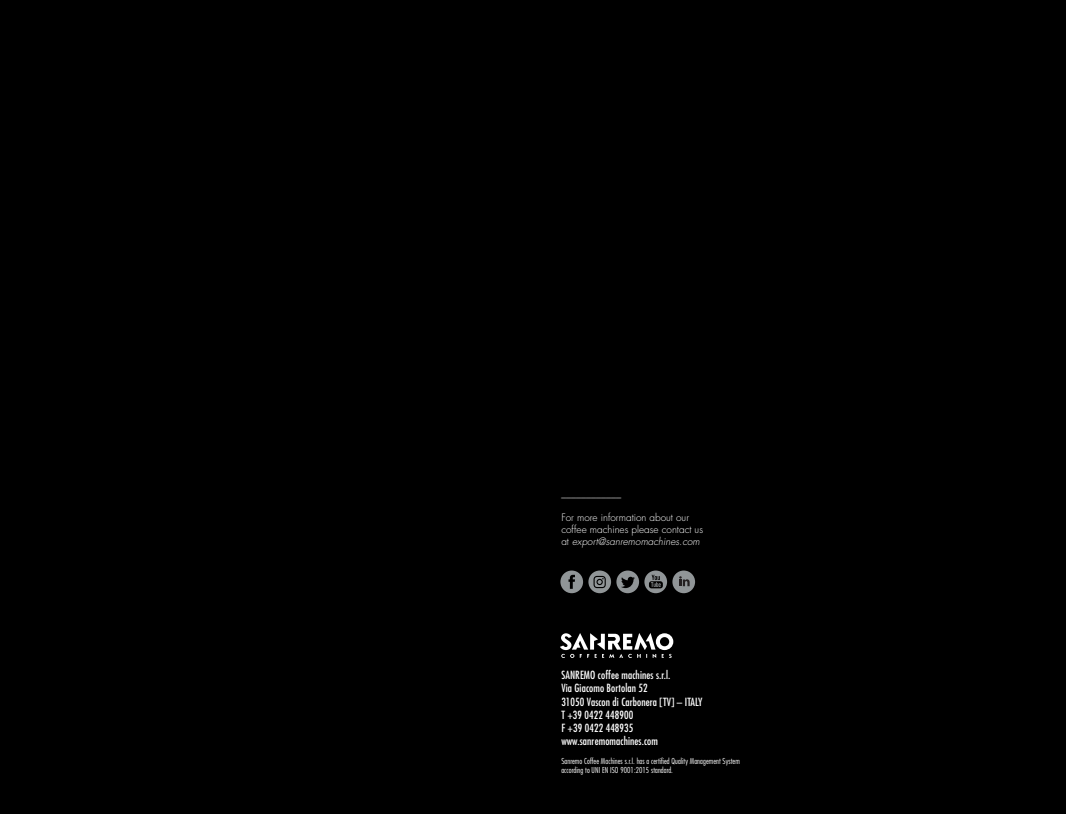
<style>
.page{position:relative;width:1066px;height:814px;background:#000}
.page>*{position:absolute;margin:0;border:0;box-sizing:border-box;transform-origin:0 0}
.t1{font:condensed 11px "Futura Std";letter-spacing:.01em;color:#fff}
.t2{font:300 10px/12px "Futura Std";color:#fff}
.t3{font:italic 300 10px "Futura Std";color:#fff}
.t4{font:300 condensed 8px/9.6px "Futura Std";letter-spacing:.01em;color:#fff}
.s1{font-style:italic}
</style>
<div class="page">
<svg style="left:560px;top:633px;width:113px;height:25px"></svg>
<div style="left:672px;top:570px;width:23px;height:23px;background:#909597;border-radius:50%"></div>
<svg style="left:679px;top:576px;width:11px;height:10px"></svg>
<svg style="left:560px;top:570px;width:107px;height:23px"></svg>
<p class="t3" style="left:561px;top:487px;width:61px">____________</p>
<p class="t2" style="left:561px;top:511px;width:143px">For more information about our coffee machines please contact us at <span class="s1">export@sanremomachines.com</span></p>
<p class="t1" style="left:561px;top:668px;width:111px">SANREMO coffee machines s.r.l.</p>
<p class="t1" style="left:561px;top:681px;width:88px">Via Giacomo Bortolan 52</p>
<p class="t1" style="left:561px;top:695px;width:143px">31050 Vascon di Carbonera [TV] – ITALY</p>
<p class="t1" style="left:561px;top:708px;width:73px">T +39 0422 448900</p>
<p class="t1" style="left:561px;top:721px;width:74px">F +39 0422 448935</p>
<p class="t1" style="left:561px;top:734px;width:98px">www.sanremomachines.com</p>
<p class="t4" style="left:561px;top:756px;width:180px">Sanremo Coffee Machines s.r.l. has a certified Quality Management System according to UNI EN ISO 9001:2015 standard.</p>
</div>
